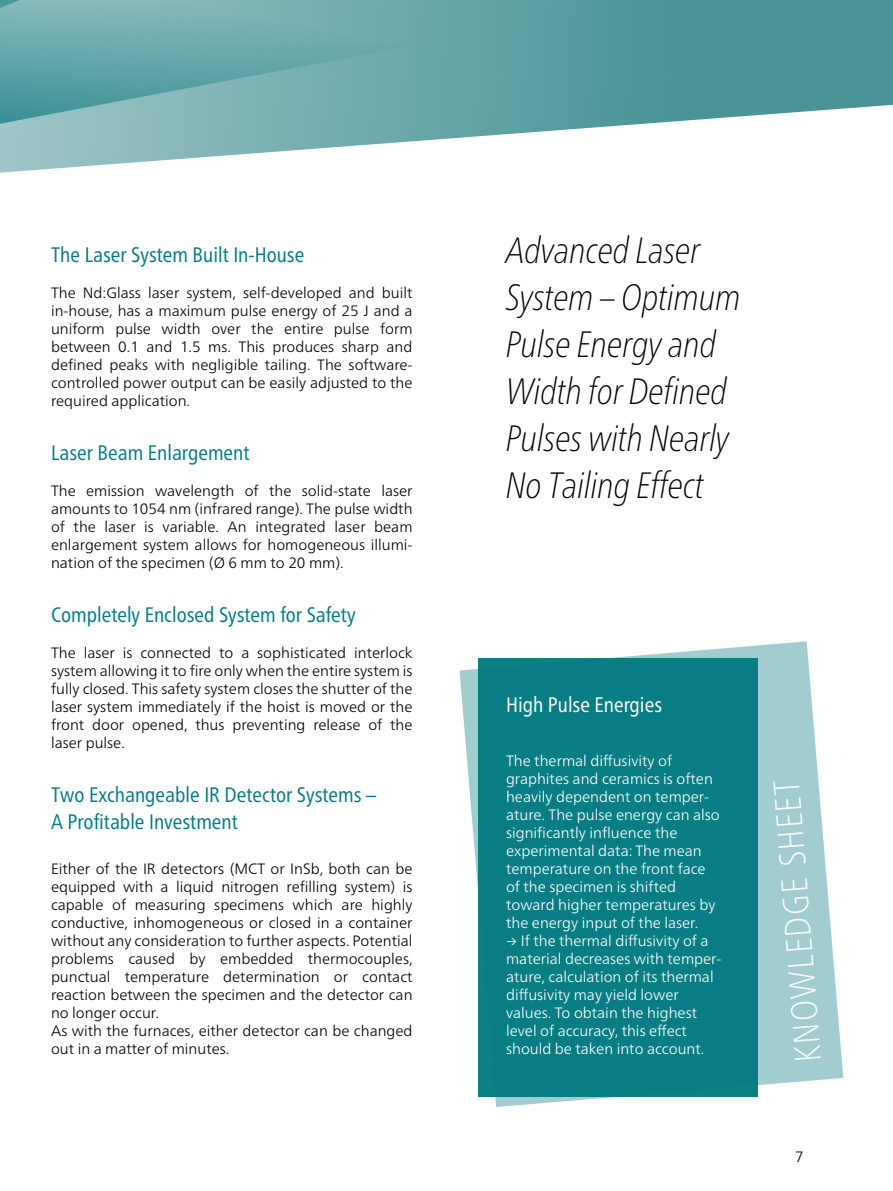
<style>
.page{position:relative;width:893px;height:1191px;background:#fff}
.page>*{position:absolute;margin:0;border:0;box-sizing:border-box;transform-origin:0 0}
.t1{font:italic 100 condensed 36.6px/47.1px "Frutiger Neue LTW1 G";color:#000}
.t2{font:100 condensed 36.6px "Frutiger Neue LTW1 G";color:#fff}
.t3{font:condensed 21px/27px "Frutiger Neue LTW1 G";color:#007a80}
.t4{font:condensed 21px "Frutiger Neue LTW1 G";color:#fff}
.t5{font:300 15px/18px "Frutiger Neue LTW1 G";color:#000;text-align:justify}
.t6{font:300 15px/18px "Frutiger Neue LTW1 G";color:#fff}
</style>
<div class="page">
<svg style="left:0;top:0;width:893px;height:173px"></svg>
<svg style="left:459px;top:641px;width:384px;height:466px;fill:#a1cdd0"></svg>
<div style="left:478px;top:658px;width:280px;height:438px;background:#087e84"></div>
<h2 class="t3" style="left:51px;top:239px;width:255px">The Laser System Built In-House</h2>
<p class="t5" style="left:51px;top:283px;width:363px">The Nd:Glass laser system, self-developed and built in-house, has a maximum pulse energy of 25 J and a uniform pulse width over the entire pulse form between 0.1 and 1.5 ms. This produces sharp and defined peaks with negligible tailing. The software&shy;controlled power output can be easily adjusted to the required application.</p>
<h2 class="t3" style="left:51px;top:437px;width:200px">Laser Beam Enlargement</h2>
<p class="t5" style="left:51px;top:481px;width:363px">The emission wavelength of the solid-state laser amounts to 1054 nm (infrared range). The pulse width of the laser is variable. An integrated laser beam enlargement system allows for homogeneous illumi&shy;nation of the specimen (Ø 6 mm to 20 mm).</p>
<h2 class="t3" style="left:51px;top:599px;width:306px">Completely Enclosed System for Safety</h2>
<p class="t5" style="left:51px;top:643px;width:363px">The laser is connected to a sophisticated interlock system allowing it to fire only when the entire system is fully closed. This safety system closes the shutter of the laser system immediately if the hoist is moved or the front door opened, thus preventing release of the laser pulse.</p>
<h2 class="t3" style="left:51px;top:779px;width:327px">Two Exchangeable IR Detector Systems –<br>A Profitable Investment</h2>
<p class="t5" style="left:51px;top:859px;width:363px;text-align:left">Either of the IR detectors (MCT or InSb, both can be equipped with a liquid nitrogen refilling system) is capable of measuring specimens which are highly conductive, inhomogeneous or closed in a container without any consideration to further aspects. Potential problems caused by embedded thermocouples, punctual temperature determination or contact reaction between the specimen and the detector can no longer occur.<br>As with the furnaces, either detector can be changed out in a matter of minutes.</p>
<h1 class="t1" style="left:506px;top:224px;width:236px">Advanced Laser<br>System – Optimum<br>Pulse Energy and<br>Width for Defined<br>Pulses with Nearly<br>No Tailing Effect</h1>
<h2 class="t4" style="left:506px;top:689px;width:158px">High Pulse Energies</h2>
<p class="t6" style="left:506px;top:751px;width:215px">The thermal diffusivity of graphites and ceramics is often heavily dependent on temper&shy;ature. The pulse energy can also significantly influence the experimental data: The mean temperature on the front face of the specimen is shifted toward higher temperatures by the energy input of the laser.</p>
<p class="t6" style="left:506px;top:931px;width:217px">→ If the thermal diffusivity of a material decreases with temper&shy;ature, calculation of its thermal diffusivity may yield lower values. To obtain the highest level of accuracy, this effect should be taken into account.</p>
<h1 class="t2" style="left:781px;top:1064px;width:285px;rotate:-94deg">KNOWLEDGE SHEET</h1>
<p class="t5" style="left:795px;top:1147px;width:10px">7</p>
</div>
